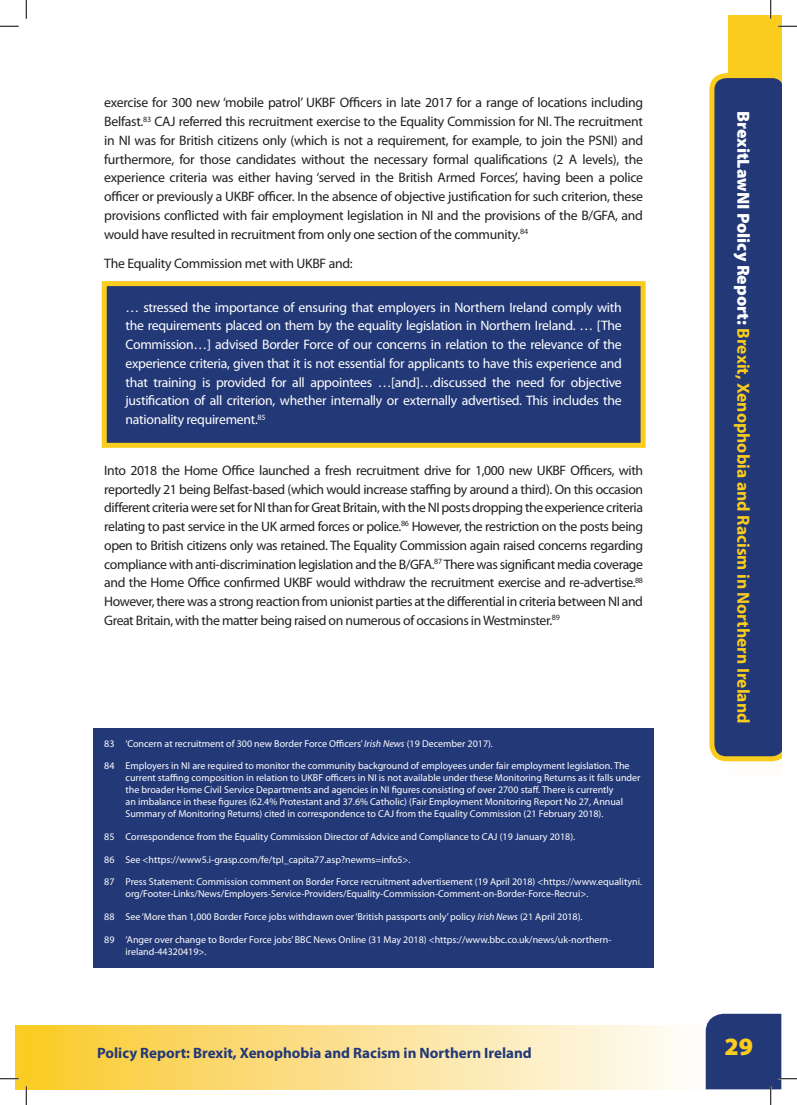
<style>
.page{position:relative;width:797px;height:1105px;background:#fff}
.page>*{position:absolute;margin:0;border:0;box-sizing:border-box;transform-origin:0 0}
.t1{font:900 25px "Myriad Pro";color:#facc1d}
.t2{font:700 17.5px "Myriad Pro";color:#facc1d}
.t3{font:700 15px "Myriad Pro";color:#233877}
.t4{font:13.75px/18.8px "Myriad Pro";letter-spacing:-.02em;color:#231f20;text-align:justify}
.t5{font:13.75px/18.8px "Myriad Pro";letter-spacing:-.02em;color:#fff;text-align:justify}
.t6{font:10px/12px "Myriad Pro";color:#fff}
.s1{font-style:italic}
.s2{font-weight:900;color:#fff}
</style>
<div class="page">
<div style="left:26px;top:1025px;width:685px;height:64px;background:linear-gradient(to right,#fac92e,#fefdff)"></div>
<div style="left:728px;top:16px;width:53px;height:618px;background:#facc1d"></div>
<div style="left:728px;top:345px;width:53px;height:435px;background:#fefdf9"></div>
<div style="left:16px;top:1025px;width:10px;height:64px;background:#facc24"></div>
<svg style="left:709px;top:73px;width:72px;height:688px;background:#495677"></svg>
<div style="left:102px;top:281px;width:543px;height:167px;background:#233877;border:5px solid #facc1d"></div>
<div style="left:94px;top:728px;width:559px;height:32px;background:#233877"></div>
<div style="left:94px;top:751px;width:559px;height:79px;background:#233877"></div>
<div style="left:94px;top:822px;width:559px;height:31px;background:#233877"></div>
<div style="left:94px;top:844px;width:559px;height:32px;background:#233877"></div>
<div style="left:94px;top:867px;width:559px;height:43px;background:#233877"></div>
<div style="left:94px;top:902px;width:559px;height:31px;background:#233877"></div>
<div style="left:94px;top:924px;width:559px;height:44px;background:#233877"></div>
<svg style="left:0;top:25px;width:19px;height:2px"></svg>
<svg style="left:778px;top:25px;width:19px;height:2px"></svg>
<svg style="left:0;top:1078px;width:19px;height:1px"></svg>
<svg style="left:25px;top:0;width:2px;height:19px"></svg>
<svg style="left:25px;top:1086px;width:2px;height:19px"></svg>
<svg style="left:770px;top:0;width:1px;height:19px"></svg>
<svg style="left:702px;top:1013px;width:95px;height:92px"></svg>
<p class="t4" style="left:104px;top:94px;width:540px">exercise for 300 new ‘mobile patrol’ UKBF Officers in late 2017 for a range of locations including Belfast.<sup>83</sup> CAJ referred this recruitment exercise to the Equality Commission for NI. The recruitment in NI was for British citizens only (which is not a requirement, for example, to join the PSNI) and furthermore, for those candidates without the necessary formal qualifications (2 A levels), the experience criteria was either having ‘served in the British Armed Forces’, having been a police officer or previously a UKBF officer. In the absence of objective justification for such criterion, these provisions conflicted with fair employment legislation in NI and the provisions of the B/GFA, and would have resulted in recruitment from only one section of the community.<sup>84</sup></p>
<p class="t4" style="left:104px;top:254px;width:250px">The Equality Commission met with UKBF and:</p>
<p class="t5" style="left:125px;top:298px;width:498px">… stressed the importance of ensuring that employers in Northern Ireland comply with the requirements placed on them by the equality legislation in Northern Ireland. … [The Commission…] advised Border Force of our concerns in relation to the relevance of the experience criteria, given that it is not essential for applicants to have this experience and that training is provided for all appointees …[and]…discussed the need for objective justification of all criterion, whether internally or externally advertised. This includes the nationality requirement.<sup>85</sup></p>
<p class="t4" style="left:104px;top:461px;width:540px">Into 2018 the Home Office launched a fresh recruitment drive for 1,000 new UKBF Officers, with reportedly 21 being Belfast-based (which would increase staffing by around a third). On this occasion different criteria were set for NI than for Great Britain, with the NI posts dropping the experience criteria relating to past service in the UK armed forces or police.<sup>86</sup> However, the restriction on the posts being open to British citizens only was retained. The Equality Commission again raised concerns regarding compliance with anti-discrimination legislation and the B/GFA.<sup>87</sup> There was significant media coverage and the Home Office confirmed UKBF would withdraw the recruitment exercise and re-advertise.<sup>88<br></sup>However, there was a strong reaction from unionist parties at the differential in criteria between NI and Great Britain, with the matter being raised on numerous of occasions in Westminster.<sup>89</sup></p>
<p class="t6" style="left:104px;top:737px;width:390px">83 ‘Concern at recruitment of 300 new Border Force Officers’ <span class="s1">Irish News</span> (19 December 2017).</p>
<p class="t6" style="left:125px;top:760px;width:516px;text-indent:-21px">84 Employers in NI are required to monitor the community background of employees under fair employment legislation. The current staffing composition in relation to UKBF officers in NI is not available under these Monitoring Returns as it falls under the broader Home Civil Service Departments and agencies in NI figures consisting of over 2700 staff. There is currently<br>an imbalance in these figures (62.4% Protestant and 37.6% Catholic) (Fair Employment Monitoring Report No 27, Annual Summary of Monitoring Returns) cited in correspondence to CAJ from the Equality Commission (21 February 2018).</p>
<p class="t6" style="left:104px;top:831px;width:472px">85 Correspondence from the Equality Commission Director of Advice and Compliance to CAJ (19 January 2018).</p>
<p class="t6" style="left:104px;top:853px;width:308px">86 See &lt;https://www5.i-grasp.com/fe/tpl_capita77.asp?newms=info5&gt;.</p>
<p class="t6" style="left:125px;top:876px;width:518px;text-indent:-21px">87 Press Statement: Commission comment on Border Force recruitment advertisement (19 April 2018) &lt;https://www.equalityni. org/Footer-Links/News/Employers-Service-Providers/Equality-Commission-Comment-on-Border-Force-Recrui&gt;.</p>
<p class="t6" style="left:104px;top:911px;width:480px">88 See ‘More than 1,000 Border Force jobs withdrawn over ‘British passports only’ policy <span class="s1">Irish News</span> (21 April 2018).</p>
<p class="t6" style="left:125px;top:933px;width:487px;text-indent:-21px">89 ‘Anger over change to Border Force jobs’ BBC News Online (31 May 2018) &lt;https://www.bbc.co.uk/news/uk-northern&shy;ireland-44320419&gt;.</p>
<p class="t2" style="left:753px;top:111px;width:614px;rotate:90deg"><span class="s2">BrexitLawNI Policy Report:</span> Brexit, Xenophobia and Racism in Northern Ireland</p>
<p class="t3" style="left:97px;top:1044px;width:436px">Policy Report: Brexit, Xenophobia and Racism in Northern Ireland</p>
<h1 class="t1" style="left:724px;top:1033px;width:30px">29</h1>
</div>
